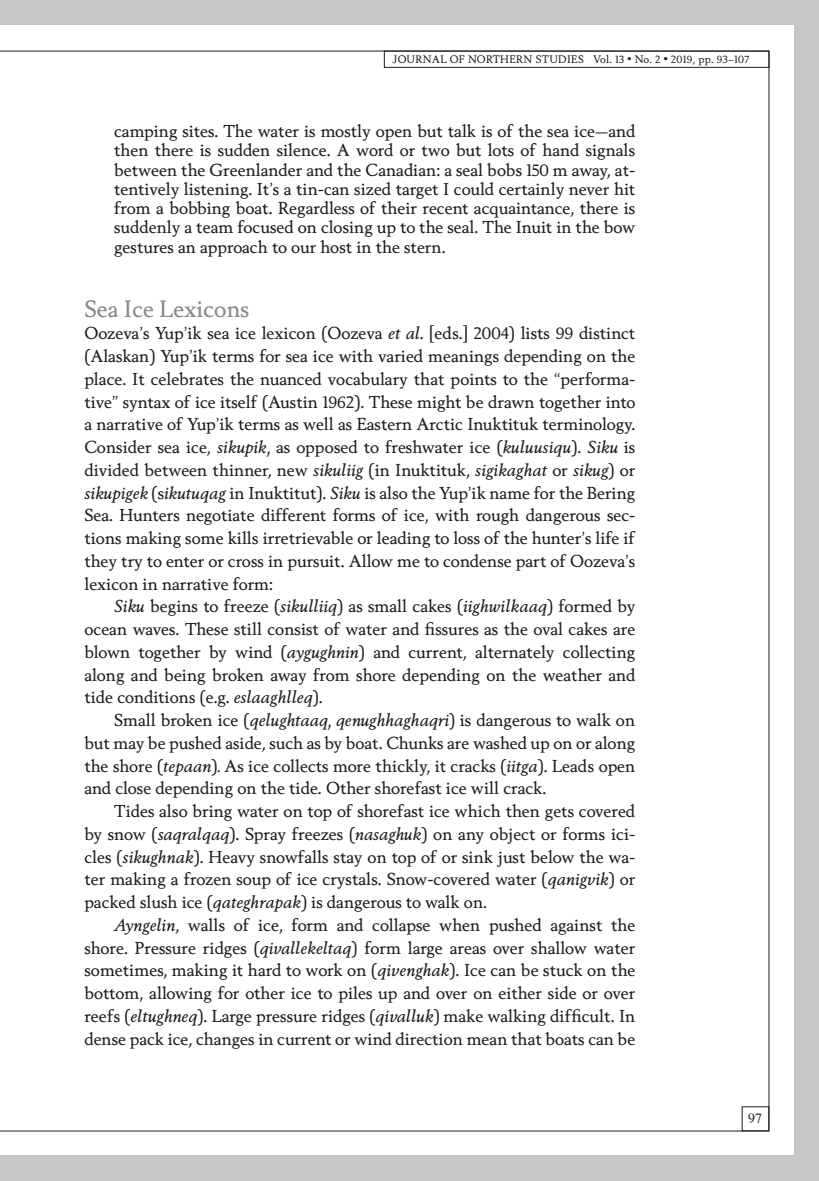
<style>
.page{position:relative;width:819px;height:1181px;background:#fff}
.page>*{position:absolute;margin:0;border:0;box-sizing:border-box;transform-origin:0 0}
.t1{font:22.75px "Berling Nova Text";color:#878787}
.t2{font:16.62px/22.8px "Berling Nova Text";color:#1d1d1b;text-align:justify}
.t3{font:14px "Times";color:#1d1d1b}
.t4{font:10.5px "Berling Nova Text";letter-spacing:.03em;color:#1d1d1b}
.s1{font-style:italic}
</style>
<div class="page">
<div style="left:794px;top:0;width:25px;height:1181px;background:#c7c7c6"></div>
<div style="left:0;top:0;width:819px;height:25px;background:#c7c7c6"></div>
<div style="left:0;top:1155px;width:819px;height:26px;background:#c7c7c6"></div>
<div style="left:384px;top:51px;width:385px;height:17px;border:1px solid #1d1d1b"></div>
<p class="t4" style="left:393px;top:53px;width:358px">JOURNAL OF NORTHERN STUDIES Vol. 13 <sup>•</sup> No. 2 <sup>•</sup> 2019, pp. 93–107</p>
<p class="t2" style="left:114px;top:121px;width:522px;line-height:19.2px">camping sites. The water is mostly open but talk is of the sea ice—and then there is sudden silence. A word or two but lots of hand signals between the Greenlander and the Canadian: a seal bobs 150 m away, at&shy;tentively listening. It’s a tin-can sized target I could certainly never hit from a bobbing boat. Regardless of their recent acquaintance, there is suddenly a team focused on closing up to the seal. The Inuit in the bow gestures an approach to our host in the stern.</p>
<h1 class="t1" style="left:84px;top:294px;width:166px">Sea Ice Lexicons</h1>
<p class="t2" style="left:84px;top:321px;width:552px">Oozeva’s Yup’ik sea ice lexicon (Oozeva <span class="s1">et al</span>. [eds.] 2004) lists 99 distinct (Alaskan) Yup’ik terms for sea ice with varied meanings depending on the place. It celebrates the nuanced vocabulary that points to the “performa&shy;tive” syntax of ice itself (Austin 1962). These might be drawn together into a narrative of Yup’ik terms as well as Eastern Arctic Inuktituk terminology.<br>Consider sea ice, <span class="s1">sikupik,</span> as opposed to freshwater ice (<span class="s1">kuluusiqu</span>). <span class="s1">Siku</span> is divided between thinner, new <span class="s1">sikuliig</span> (in Inuktituk, <span class="s1">sigikaghat</span> or <span class="s1">sikug</span>) or <span class="s1">sikupigek</span> (s<span class="s1">ikutuqag</span> in Inuktitut). <span class="s1">Siku</span> is also the Yup’ik name for the Bering Sea. Hunters negotiate different forms of ice, with rough dangerous sec&shy;tions making some kills irretrievable or leading to loss of the hunter’s life if they try to enter or cross in pursuit. Allow me to condense part of Oozeva’s lexicon in narrative form:</p>
<p class="t2" style="left:84px;top:594px;width:552px;text-indent:30px"><span class="s1">Siku</span> begins to freeze (<span class="s1">sikulliiq</span>) as small cakes (<span class="s1">iighwilkaaq</span>) formed by ocean waves. These still consist of water and fissures as the oval cakes are blown together by wind (<span class="s1">aygughnin</span>) and current, alternately collecting along and being broken away from shore depending on the weather and tide conditions (e.g. <span class="s1">eslaaghlleq</span>).</p>
<p class="t2" style="left:84px;top:708px;width:552px;text-indent:30px">Small broken ice (<span class="s1">qelughtaaq, qenughhaghaqri</span>) is dangerous to walk on but may be pushed aside, such as by boat. Chunks are washed up on or along the shore (<span class="s1">tepaan</span>)<span class="s1">.</span> As ice collects more thickly, it cracks (<span class="s1">iitga</span>). Leads open and close depending on the tide. Other shorefast ice will crack.</p>
<p class="t2" style="left:84px;top:799px;width:552px;text-indent:30px">Tides also bring water on top of shorefast ice which then gets covered by snow (<span class="s1">saqralqaq</span>). Spray freezes (<span class="s1">nasaghuk</span>) on any object or forms ici&shy;cles (<span class="s1">sikughnak</span>). Heavy snowfalls stay on top of or sink just below the wa&shy;ter making a frozen soup of ice crystals. Snow-covered water (<span class="s1">qanigvik</span>) or packed slush ice (<span class="s1">qateghrapak</span>) is dangerous to walk on.</p>
<p class="t2" style="left:84px;top:913px;width:552px;text-indent:30px"><span class="s1">Ayngelin</span>, walls of ice, form and collapse when pushed against the shore. Pressure ridges (<span class="s1">qivallekeltaq</span>) form large areas over shallow water sometimes, making it hard to work on (<span class="s1">qivenghak</span>). Ice can be stuck on the bottom, allowing for other ice to piles up and over on either side or over reefs (<span class="s1">eltughneq</span>). Large pressure ridges (<span class="s1">qivalluk</span>) make walking difficult. In dense pack ice, changes in current or wind direction mean that boats can be</p>
<p class="t3" style="left:748px;top:1105px;width:15px">97</p>
</div>
